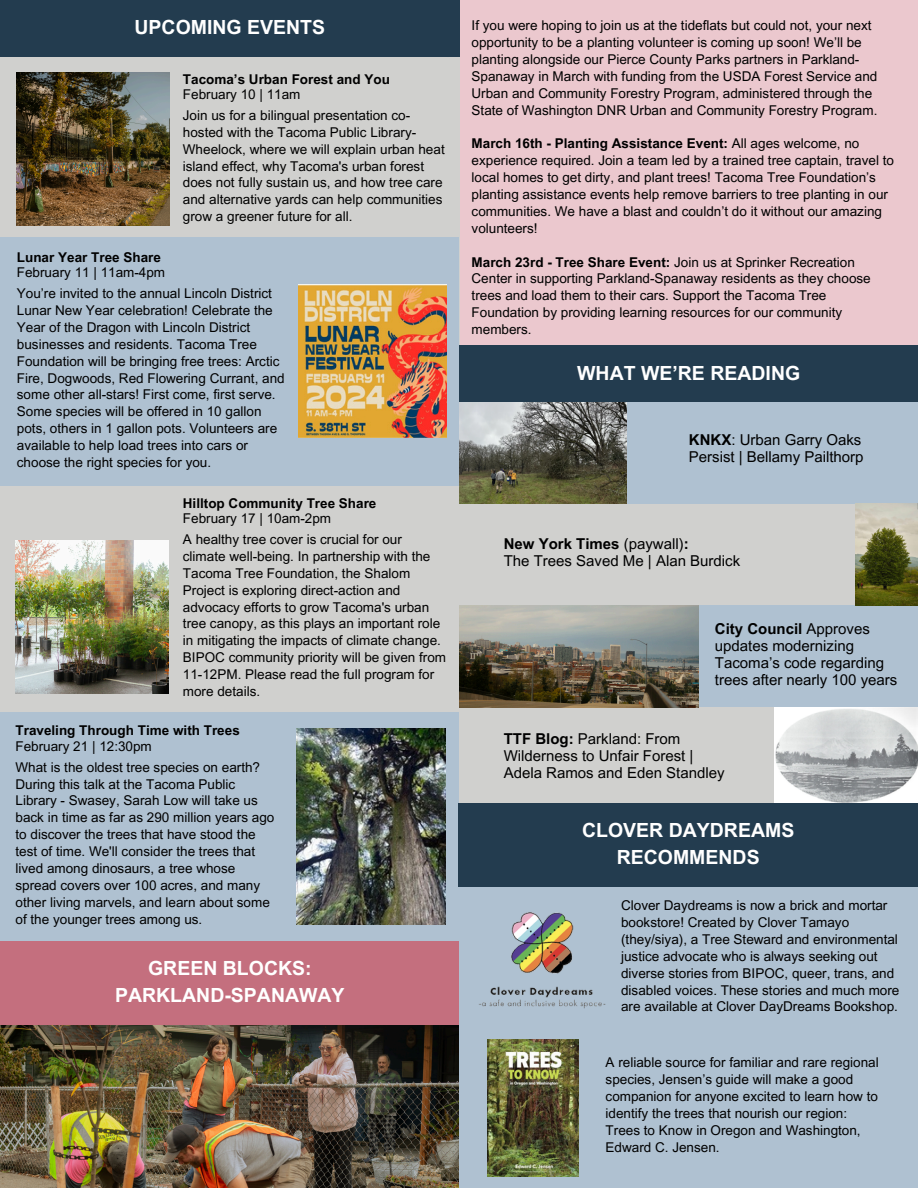
<style>
.page{position:relative;width:918px;height:1188px;background:#d0d0ce}
.page>*{position:absolute;margin:0;border:0;box-sizing:border-box;transform-origin:0 0}
.t1{font:700 19.5px/27px "Arial MT Pro";color:#fff;text-align:center}
.t2{font:15px/16.8px "Arial MT Pro";color:#000}
.t3{font:700 15px "Arial MT Pro";color:#000}
.t4{font:13.5px/16.8px "Arial MT Pro";color:#000}
.t5{font:700 13.5px "Arial MT Pro";color:#000}
.s1{font-weight:700}
.s2{font-weight:400}
</style>
<div class="page">
<div style="left:0;top:0;width:460px;height:57px;background:#233c4f"></div>
<div style="left:0;top:941px;width:460px;height:84px;background:#c46f7e"></div>
<img style="left:0;top:1025px;width:459px;height:163px">
<img style="left:17px;top:73px;width:153px;height:153px">
<img style="left:16px;top:541px;width:153px;height:153px">
<div style="left:0;top:238px;width:459px;height:248px;background:#afc1d1"></div>
<img style="left:298px;top:285px;width:149px;height:153px">
<div style="left:0;top:712px;width:459px;height:229px;background:#afc1d1"></div>
<img style="left:297px;top:728px;width:148px;height:197px">
<div style="left:460px;top:0;width:458px;height:349px;background:#ebc8ce"></div>
<div style="left:500px;top:402px;width:418px;height:102px;background:#afc1d1"></div>
<div style="left:500px;top:606px;width:418px;height:101px;background:#afc1d1"></div>
<div style="left:460px;top:873px;width:458px;height:315px;background:#afc1d1"></div>
<img style="left:459px;top:402px;width:168px;height:101px">
<div style="left:459px;top:345px;width:459px;height:57px;background:#233c4f"></div>
<img style="left:855px;top:504px;width:63px;height:102px">
<img style="left:775px;top:707px;width:142px;height:96px">
<img style="left:459px;top:606px;width:240px;height:101px">
<img style="left:479px;top:912px;width:127px;height:97px">
<img style="left:487px;top:1039px;width:91px;height:137px">
<div style="left:458px;top:803px;width:460px;height:84px;background:#233c4f"></div>
<p class="t1" style="left:135px;top:16px;width:192px">UPCOMING EVENTS</p>
<p class="t5" style="left:183px;top:74px;width:209px">Tacoma’s Urban Forest and You</p>
<p class="t4" style="left:183px;top:87px;width:119px">February 10 | 11am</p>
<p class="t4" style="left:183px;top:108px;width:263px">Join us for a bilingual presentation co&shy;hosted with the Tacoma Public Library-Wheelock, where we will explain urban heat island effect, why Tacoma's urban forest does not fully sustain us, and how tree care and alternative yards can help communities grow a greener future for all.</p>
<p class="t5" style="left:17px;top:252px;width:146px">Lunar Year Tree Share</p>
<p class="t4" style="left:17px;top:266px;width:150px">February 11 | 11am-4pm</p>
<h1 class="t4" style="left:17px;top:287px;width:269px">You’re invited to the annual Lincoln District Lunar New Year celebration! Celebrate the Year of the Dragon with Lincoln District businesses and residents. Tacoma Tree Foundation will be bringing free trees: Arctic Fire, Dogwoods, Red Flowering Currant, and some other all-stars! First come, first serve.<br>Some species will be offered in 10 gallon pots, others in 1 gallon pots. Volunteers are available to help load trees into cars or choose the right species for you.</h1>
<p class="t5" style="left:183px;top:498px;width:195px">Hilltop Community Tree Share</p>
<p class="t4" style="left:183px;top:512px;width:150px">February 17 | 10am-2pm</p>
<p class="t4" style="left:183px;top:533px;width:265px">A healthy tree cover is crucial for our climate well-being. In partnership with the Tacoma Tree Foundation, the Shalom Project is exploring direct-action and advocacy efforts to grow Tacoma's urban tree canopy, as this plays an important role in mitigating the impacts of climate change.<br>BIPOC community priority will be given from 11-12PM. Please read the full program for more details.</p>
<p class="t5" style="left:16px;top:726px;width:226px">Traveling Through Time with Trees</p>
<p class="t4" style="left:16px;top:739px;width:138px">February 21 | 12:30pm</p>
<p class="t4" style="left:16px;top:760px;width:260px">What is the oldest tree species on earth?<br>During this talk at the Tacoma Public Library - Swasey, Sarah Low will take us back in time as far as 290 million years ago to discover the trees that have stood the test of time. We'll consider the trees that lived among dinosaurs, a tree whose spread covers over 100 acres, and many other living marvels, and learn about some of the younger trees among us.</p>
<p class="t1" style="left:115px;top:957px;width:231px">GREEN BLOCKS:<br>PARKLAND-SPANAWAY</p>
<p class="t4" style="left:472px;top:19px;width:407px">If you were hoping to join us at the tideflats but could not, your next opportunity to be a planting volunteer is coming up soon! We’ll be planting alongside our Pierce County Parks partners in Parkland-Spanaway in March with funding from the USDA Forest Service and Urban and Community Forestry Program, administered through the State of Washington DNR Urban and Community Forestry Program.</p>
<p class="t4" style="left:472px;top:137px;width:424px"><span class="s1">March 16th - Planting Assistance Event:</span> All ages welcome, no experience required. Join a team led by a trained tree captain, travel to local homes to get dirty, and plant trees! Tacoma Tree Foundation’s planting assistance events help remove barriers to tree planting in our communities. We have a blast and couldn’t do it without our amazing volunteers!</p>
<p class="t4" style="left:472px;top:255px;width:401px"><span class="s1">March 23rd - Tree Share Event:</span> Join us at Sprinker Recreation Center in supporting Parkland-Spanaway residents as they choose trees and load them to their cars. Support the Tacoma Tree Foundation by providing learning resources for our community members.</p>
<p class="t1" style="left:577px;top:362px;width:225px">WHAT WE’RE READING</p>
<p class="t2" style="left:689px;top:433px;width:176px"><span class="s1">KNKX</span>: Urban Garry Oaks<br>Persist | Bellamy Pailthorp</p>
<p class="t3" style="left:504px;top:538px;width:186px">New York Times <span class="s2">(paywall)</span>:</p>
<p class="t2" style="left:504px;top:554px;width:238px">The Trees Saved Me | Alan Burdick</p>
<p class="t2" style="left:715px;top:622px;width:184px"><span class="s1">City Council</span> Approves updates modernizing<br>Tacoma’s code regarding trees after nearly 100 years</p>
<h1 class="t2" style="left:504px;top:733px;width:222px"><span class="s1">TTF Blog:</span> Parkland: From<br>Wilderness to Unfair Forest |<br>Adela Ramos and Eden Standley</h1>
<p class="t1" style="left:582px;top:819px;width:214px">CLOVER DAYDREAMS<br>RECOMMENDS</p>
<p class="t4" style="left:621px;top:899px;width:280px">Clover Daydreams is now a brick and mortar bookstore! Created by Clover Tamayo (they/siya), a Tree Steward and environmental justice advocate who is always seeking out diverse stories from BIPOC, queer, trans, and disabled voices. These stories and much more are available at Clover DayDreams Bookshop.</p>
<h1 class="t4" style="left:606px;top:1056px;width:275px">A reliable source for familiar and rare regional species, Jensen’s guide will make a good companion for anyone excited to learn how to identify the trees that nourish our region:<br>Trees to Know in Oregon and Washington, Edward C. Jensen.</h1>
</div>
